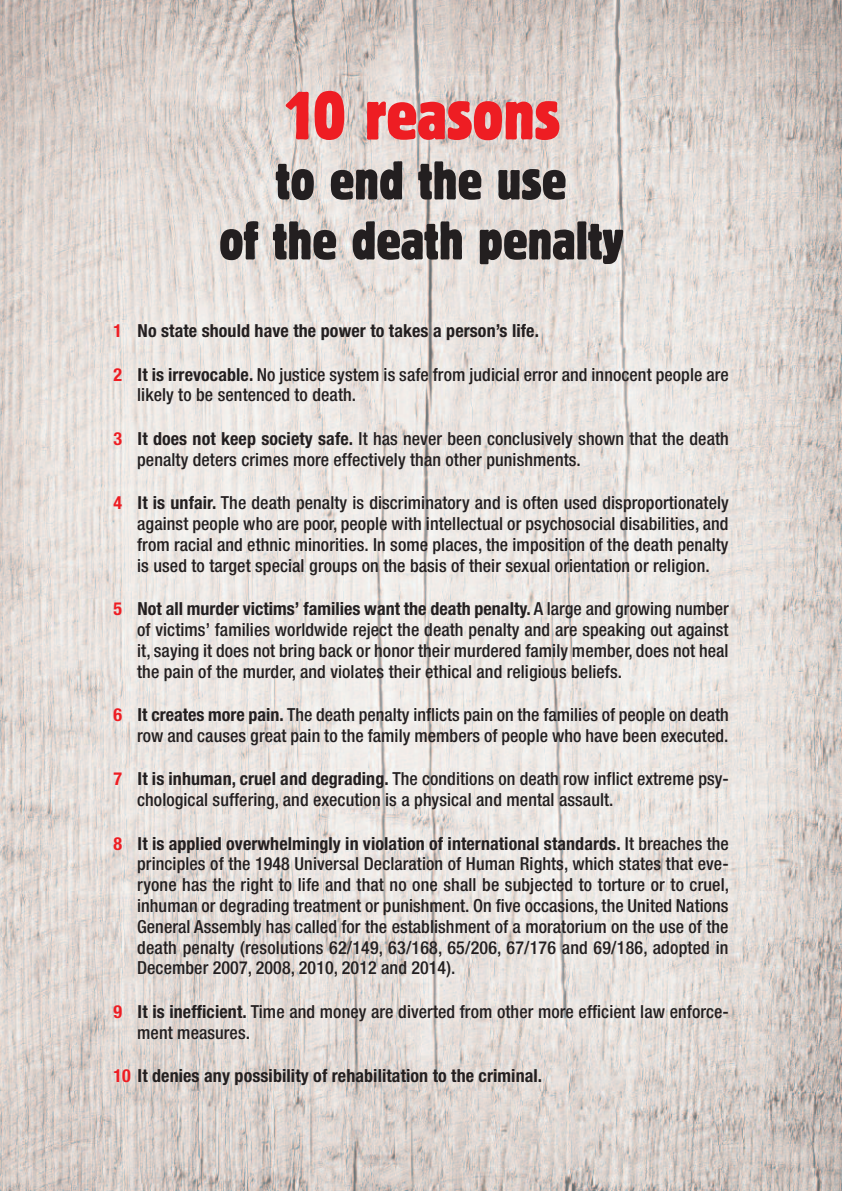
<style>
.page{position:relative;width:842px;height:1191px;background:#fff}
.page>*{position:absolute;margin:0;border:0;box-sizing:border-box;transform-origin:0 0}
.t1{font:condensed 68px "Block BE";color:#ee1d23}
.t2{font:condensed 54px/60px "Block BE";color:#231f20;text-align:center}
.t3{font:500 condensed 18px/20.8px "Helvetica Neue";letter-spacing:.005em;color:#231f20}
.t4{font:700 condensed 18px "Helvetica Neue";letter-spacing:.005em;color:#231f20}
.s1{color:#ee1d23}
.s2{font-weight:700;color:#ee1d23}
.s3{font-weight:700}
</style>
<div class="page">
<img style="left:0;top:0;width:842px;height:1191px">
<h1 class="t1" style="left:282px;top:76px;width:280px">10 reasons</h1>
<h2 class="t2" style="left:219px;top:151px;width:405px">to end the use<br>of the death penalty</h2>
<p class="t4" style="left:113px;top:316px;width:427px"><span class="s1">1</span> No state should have the power to takes a person’s life.</p>
<p class="t3" style="left:137px;top:365px;width:593px;text-indent:-24px"><span class="s2">2</span> <span class="s3">It is irrevocable.</span> No justice system is safe from judicial error and innocent people are likely to be sentenced to death.</p>
<p class="t3" style="left:137px;top:429px;width:593px;text-indent:-24px"><span class="s2">3</span> <span class="s3">It does not keep society safe.</span> It has never been conclusively shown that the death penalty deters crimes more effectively than other punishments.</p>
<p class="t3" style="left:137px;top:494px;width:593px;text-align:justify;text-indent:-24px"><span class="s2">4</span> <span class="s3">It is unfair.</span> The death penalty is discriminatory and is often used disproportionately against people who are poor, people with intellectual or psychosocial disabilities, and from racial and ethnic minorities. In some places, the imposition of the death penalty is used to target special groups on the basis of their sexual orientation or religion.</p>
<p class="t3" style="left:137px;top:600px;width:593px;text-align:justify;text-indent:-24px"><span class="s2">5</span> <span class="s3">Not all murder victims’ families want the death penalty.</span> A large and growing number of victims’ families worldwide reject the death penalty and are speaking out against it, saying it does not bring back or honor their murdered family member, does not heal the pain of the murder, and violates their ethical and religious beliefs.</p>
<p class="t3" style="left:113px;top:706px;width:617px;text-align:right"><span class="s2">6</span> <span class="s3">It creates more pain.</span> The death penalty inflicts pain on the families of people on death row and causes great pain to the family members of people who have been executed.</p>
<p class="t3" style="left:137px;top:770px;width:593px;text-indent:-24px"><span class="s2">7</span> <span class="s3">It is inhuman, cruel and degrading.</span> The conditions on death row inflict extreme psy&shy;chological suffering, and execution is a physical and mental assault.</p>
<p class="t3" style="left:137px;top:834px;width:593px;text-align:justify;text-indent:-24px"><span class="s2">8</span> <span class="s3">It is applied overwhelmingly in violation of international standards.</span> It breaches the principles of the 1948 Universal Declaration of Human Rights, which states that eve&shy;ryone has the right to life and that no one shall be subjected to torture or to cruel, inhuman or degrading treatment or punishment. On five occasions, the United Nations General Assembly has called for the establishment of a moratorium on the use of the death penalty (resolutions 62/149, 63/168, 65/206, 67/176 and 69/186, adopted in December 2007, 2008, 2010, 2012 and 2014).</p>
<p class="t3" style="left:137px;top:1002px;width:593px;text-indent:-24px"><span class="s2">9</span> <span class="s3">It is inefficient.</span> Time and money are diverted from other more efficient law enforce&shy;ment measures.</p>
<p class="t4" style="left:113px;top:1061px;width:430px"><span class="s1">10</span> It denies any possibility of rehabilitation to the criminal.</p>
</div>
